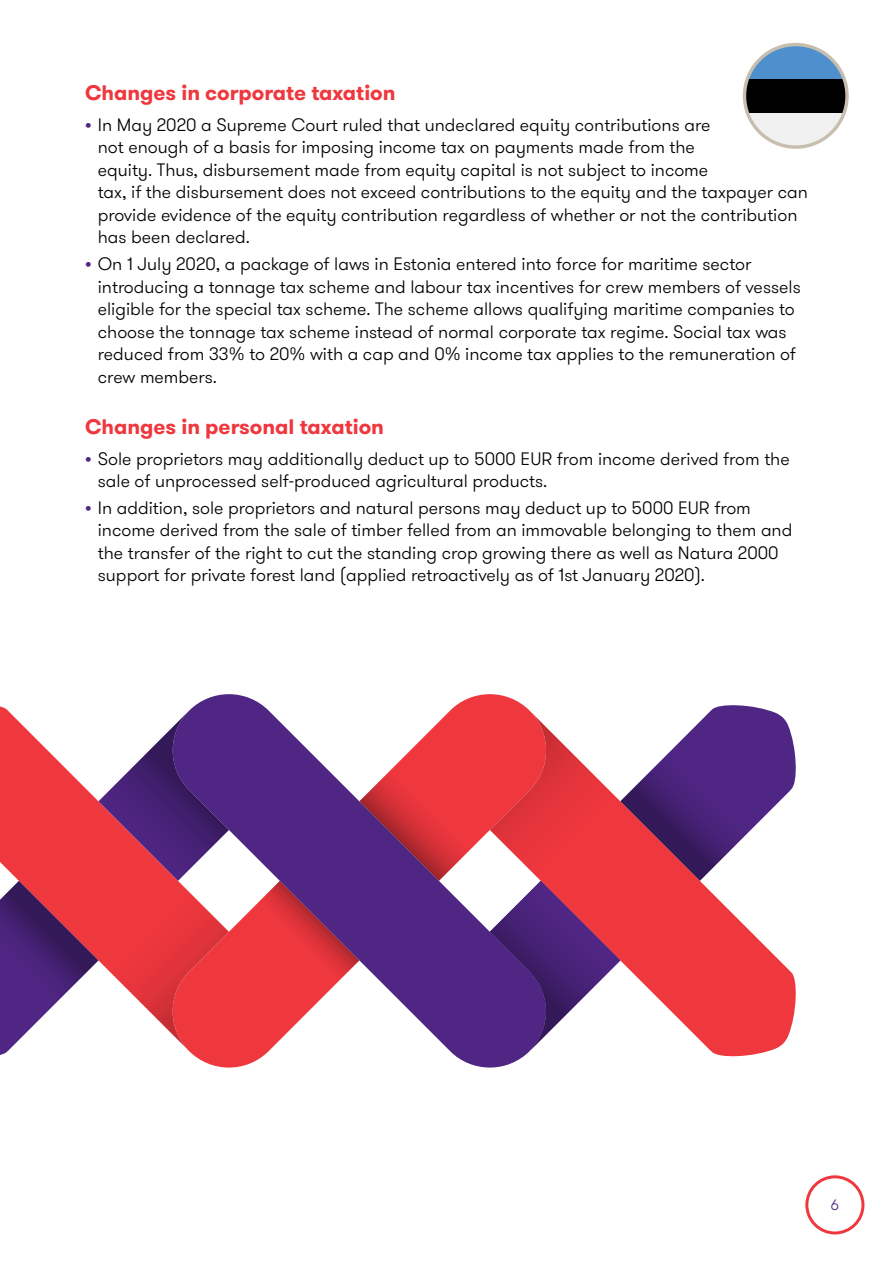
<style>
.page{position:relative;width:893px;height:1263px;background:#fff}
.page>*{position:absolute;margin:0;border:0;box-sizing:border-box;transform-origin:0 0}
.t1{font:700 21px "GT Walsheim Pro";color:#ef373e}
.t2{font:300 18px/22.5px "GT Walsheim Pro";color:#000}
.t3{font:300 15px "GT Walsheim Pro";color:#4f2683}
.s1{font-weight:700;color:#4f2683}
</style>
<div class="page">
<svg style="left:743px;top:43px;width:106px;height:106px"></svg>
<div style="left:805px;top:1175px;width:59px;height:59px;border:3px solid #ef373e;border-radius:50%"></div>
<svg style="left:0;top:694px;width:796px;height:373px"></svg>
<p class="t1" style="left:85px;top:79px;width:312px">Changes in corporate taxation</p>
<p class="t2" style="left:98px;top:114px;width:712px;text-indent:-13px"><span class="s1">•</span> In May 2020 a Supreme Court ruled that undeclared equity contributions are<br>not enough of a basis for imposing income tax on payments made from the<br>equity. Thus, disbursement made from equity capital is not subject to income<br>tax, if the disbursement does not exceed contributions to the equity and the taxpayer can provide evidence of the equity contribution regardless of whether or not the contribution has been declared.</p>
<p class="t2" style="left:98px;top:253px;width:704px;text-indent:-13px"><span class="s1">•</span> On 1 July 2020, a package of laws in Estonia entered into force for maritime sector introducing a tonnage tax scheme and labour tax incentives for crew members of vessels eligible for the special tax scheme. The scheme allows qualifying maritime companies to choose the tonnage tax scheme instead of normal corporate tax regime. Social tax was reduced from 33% to 20% with a cap and 0% income tax applies to the remuneration of crew members.</p>
<p class="t1" style="left:85px;top:413px;width:300px">Changes in personal taxation</p>
<p class="t2" style="left:98px;top:447px;width:693px;text-indent:-13px"><span class="s1">•</span> Sole proprietors may additionally deduct up to 5000 EUR from income derived from the sale of unprocessed self-produced agricultural products.</p>
<p class="t2" style="left:98px;top:497px;width:696px;text-indent:-13px"><span class="s1">•</span> In addition, sole proprietors and natural persons may deduct up to 5000 EUR from income derived from the sale of timber felled from an immovable belonging to them and the transfer of the right to cut the standing crop growing there as well as Natura 2000 support for private forest land (applied retroactively as of 1st January 2020).</p>
<p class="t3" style="left:831px;top:1195px;width:10px">6</p>
</div>
